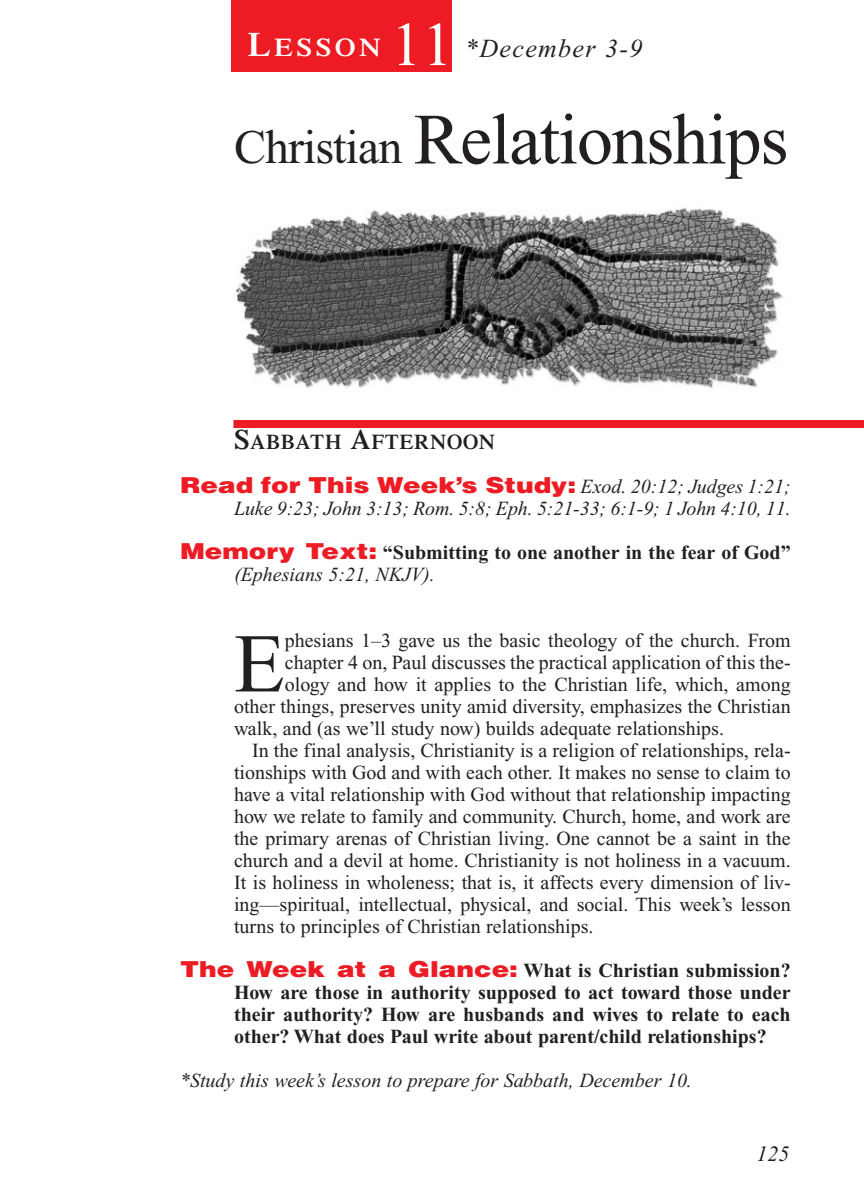
<style>
.page{position:relative;width:864px;height:1188px;background:#fff}
.page>*{position:absolute;margin:0;border:0;box-sizing:border-box;transform-origin:0 0}
.t1{font:83.4px "Times New Roman";color:#231f20}
.t2{font:72px "Times New Roman";letter-spacing:-.02em;color:#231f20}
.t3{font:62px "Times New Roman";color:#fff}
.t4{font:italic 26px "Times New Roman";letter-spacing:.05em;color:#231f20}
.t5{font:600 25.6px "Times";letter-spacing:.135em;color:#fff;scale:1.1 1}
.t6{font:900 22px "Helvetica";color:#ed1c24;scale:1.2 1}
.t7{font:italic 22px "Times New Roman";color:#231f20}
.t8{font:600 21px "Times";letter-spacing:.035em;color:#231f20}
.t9{font:20px "Times New Roman";color:#231f20}
.t10{font:700 20px/22px "Times New Roman";color:#231f20}
.t11{font:italic 20px "Times New Roman";color:#231f20}
.s1{font-size:34px}
.s2{font-size:48px}
.s3{font-size:28px}
.s4{font-family:"Times New Roman";font-weight:400;font-style:italic;font-size:20px;color:#231f20}
.s5{font-family:"Helvetica";font-weight:900;font-size:22px;color:#ed1c24}
.s6{font-weight:400;font-style:italic}
</style>
<div class="page">
<div style="left:231px;top:0;width:221px;height:72px;background:#ed1c24"></div>
<img style="left:235px;top:207px;width:548px;height:182px">
<div style="left:233px;top:420px;width:631px;height:8px;background:#ed1c24"></div>
<p class="t5" style="left:248px;top:38px;width:123px"><span class="s1">L</span>ESSON</p>
<h3 class="t3" style="left:391px;top:22px;width:63px">11</h3>
<h3 class="t4" style="left:465px;top:39px;width:179px">*December 3-9</h3>
<h2 class="t2" style="left:234px;top:113px;width:556px"><span class="s2">Christian</span> Relationships</h2>
<p class="t8" style="left:234px;top:435px;width:263px"><span class="s3">S</span>ABBATH <span class="s3">A</span>FTERNOON</p>
<p class="t6" style="left:180px;top:478px;width:510px">Read for This Week’s Study: <span class="s4">Exod. 20:12; Judges 1:21;</span></p>
<p class="t11" style="left:234px;top:502px;width:558px">Luke 9:23; John 3:13; Rom. 5:8; Eph. 5:21-33; 6:1-9; 1 John 4:10, 11.</p>
<p class="t10" style="left:234px;top:544px;width:558px;text-indent:-54px"><span class="s5">Memory Text:</span> “Submitting to one another in the fear of God” <span class="s6">(Ephesians 5:21, NKJV).</span></p>
<h1 class="t1" style="left:234px;top:634px;width:52px">E</h1>
<p class="t9" style="left:285px;top:634px;width:507px">phesians 1–3 gave us the basic theology of the church. From</p>
<p class="t9" style="left:285px;top:656px;width:507px">chapter 4 on, Paul discusses the practical application of this the-</p>
<p class="t9" style="left:285px;top:678px;width:507px">ology and how it applies to the Christian life, which, among</p>
<p class="t9" style="left:234px;top:700px;width:558px">other things, preserves unity amid diversity, emphasizes the Christian</p>
<p class="t9" style="left:234px;top:722px;width:492px">walk, and (as we’ll study now) builds adequate relationships.</p>
<p class="t9" style="left:252px;top:744px;width:540px">In the final analysis, Christianity is a religion of relationships, rela-</p>
<p class="t9" style="left:234px;top:766px;width:558px">tionships with God and with each other. It makes no sense to claim to</p>
<p class="t9" style="left:234px;top:788px;width:558px">have a vital relationship with God without that relationship impacting</p>
<p class="t9" style="left:234px;top:810px;width:558px">how we relate to family and community. Church, home, and work are</p>
<p class="t9" style="left:234px;top:832px;width:558px">the primary arenas of Christian living. One cannot be a saint in the</p>
<p class="t9" style="left:234px;top:854px;width:558px">church and a devil at home. Christianity is not holiness in a vacuum.</p>
<p class="t9" style="left:234px;top:876px;width:558px">It is holiness in wholeness; that is, it affects every dimension of liv-</p>
<p class="t9" style="left:234px;top:898px;width:558px">ing—spiritual, intellectual, physical, and social. This week’s lesson</p>
<p class="t9" style="left:234px;top:920px;width:361px">turns to principles of Christian relationships.</p>
<p class="t10" style="left:234px;top:962px;width:558px;text-align:justify;text-indent:-54px"><span class="s5">The Week at a Glance:</span> What is Christian submission?<br>How are those in authority supposed to act toward those under their authority? How are husbands and wives to relate to each other? What does Paul write about parent/child relationships?</p>
<p class="t11" style="left:180px;top:1074px;width:513px">*Study this week’s lesson to prepare for Sabbath, December 10.</p>
<p class="t7" style="left:756px;top:1146px;width:34px">125</p>
</div>
